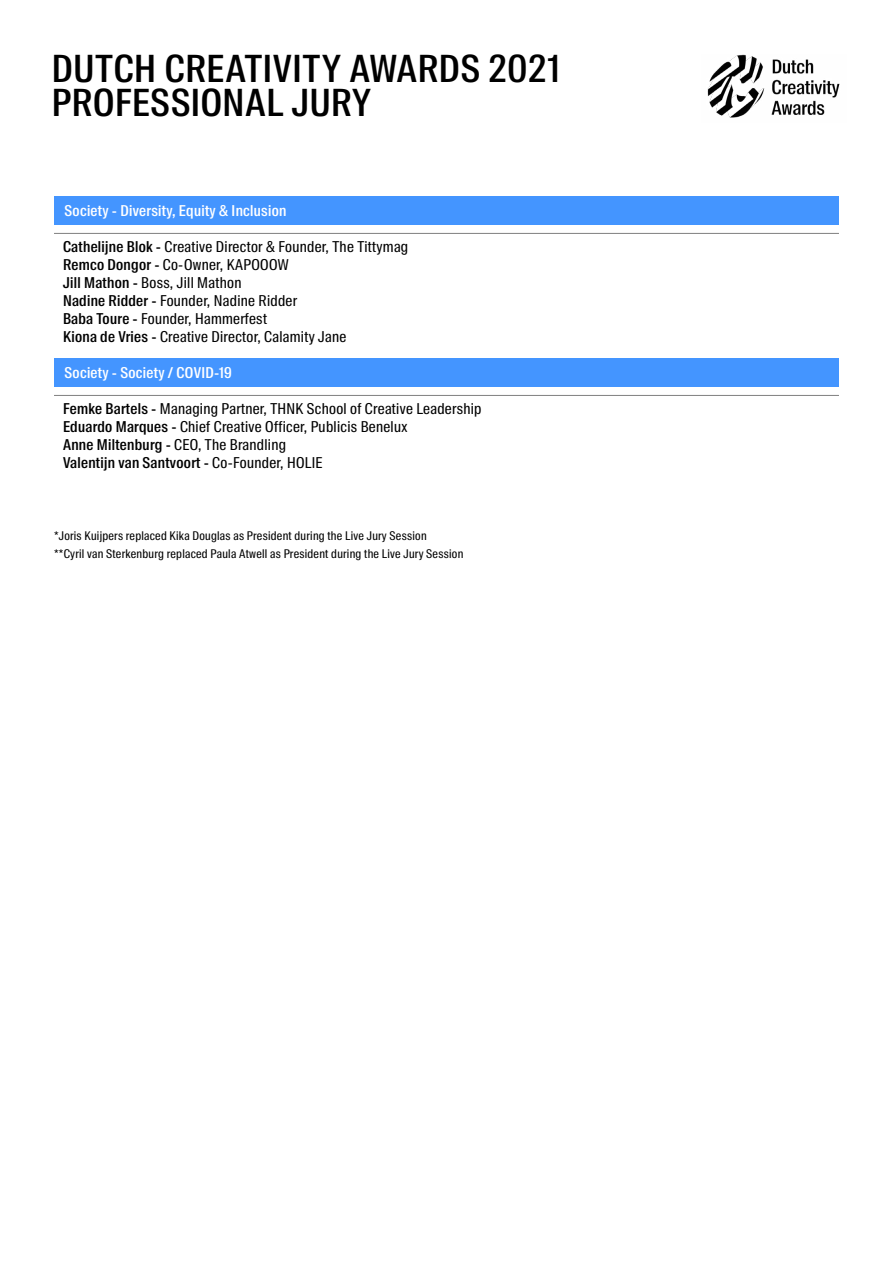
<style>
.page{position:relative;width:893px;height:1263px;background:#fff}
.page>*{position:absolute;margin:0;border:0;box-sizing:border-box;transform-origin:0 0}
.t1{font:500 37.5px/34.5px "Suisse Intl Condensed";letter-spacing:.02em;color:#000}
.t2{font:15px/18px "Suisse Intl Condensed";letter-spacing:.02em;color:#000}
.t3{font:500 15px "Suisse Intl Condensed";letter-spacing:.02em;color:#fff}
.t4{font:12px/18px "Suisse Intl Condensed";letter-spacing:.02em;color:#000}
.s1{font-weight:500}
</style>
<div class="page">
<div style="left:54px;top:197px;width:785px;height:28px;background:#4495ff"></div>
<hr style="left:54px;top:233px;width:785px;height:1px;background:#808080">
<div style="left:54px;top:359px;width:785px;height:28px;background:#4495ff"></div>
<hr style="left:54px;top:395px;width:785px;height:1px;background:#808080">
<img style="left:707px;top:54px;width:133px;height:64px">
<h1 class="t1" style="left:52px;top:52px;width:509px">DUTCH CREATIVITY AWARDS 2021<br>PROFESSIONAL JURY</h1>
<p class="t3" style="left:64px;top:202px;width:223px">Society - Diversity, Equity &amp; Inclusion</p>
<p class="t2" style="left:63px;top:238px;width:347px"><span class="s1">Cathelijne Blok -</span> Creative Director &amp; Founder, The Tittymag <span class="s1">Remco Dongor -</span> Co-Owner, KAPOOOW<br><span class="s1">Jill Mathon -</span> Boss, Jill Mathon<br><span class="s1">Nadine Ridder -</span> Founder, Nadine Ridder<br><span class="s1">Baba Toure -</span> Founder, Hammerfest<br><span class="s1">Kiona de Vries -</span> Creative Director, Calamity Jane</p>
<p class="t3" style="left:65px;top:364px;width:169px">Society - Society / COVID-19</p>
<p class="t2" style="left:63px;top:400px;width:420px"><span class="s1">Femke Bartels -</span> Managing Partner, THNK School of Creative Leadership <span class="s1">Eduardo Marques -</span> Chief Creative Officer, Publicis Benelux<br><span class="s1">Anne Miltenburg -</span> CEO, The Brandling<br><span class="s1">Valentijn van Santvoort -</span> Co-Founder, HOLIE</p>
<p class="t4" style="left:54px;top:527px;width:411px">*Joris Kuijpers replaced Kika Douglas as President during the Live Jury Session<br>**Cyril van Sterkenburg replaced Paula Atwell as President during the Live Jury Session</p>
</div>
